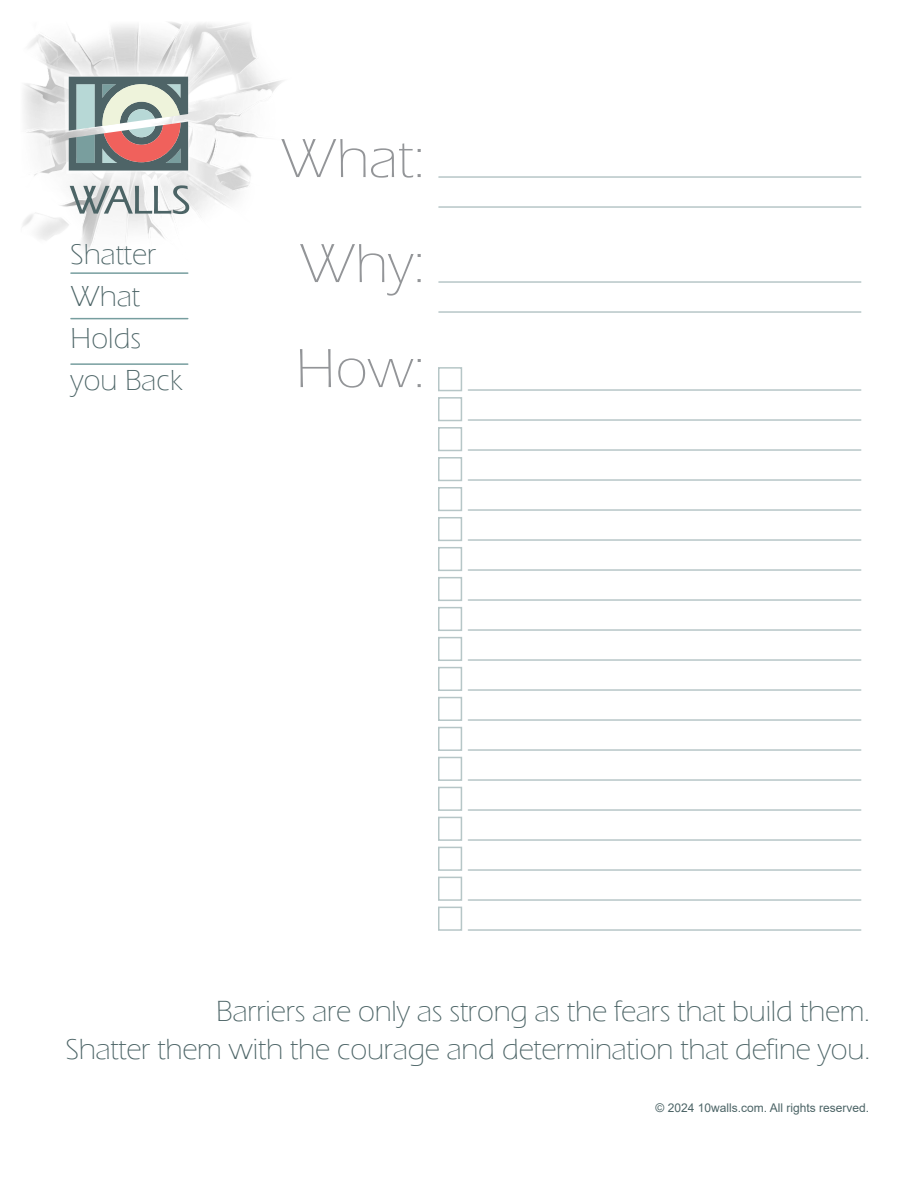
<style>
.page{position:relative;width:918px;height:1188px;background:#fff}
.page>*{position:absolute;margin:0;border:0;box-sizing:border-box;transform-origin:0 0}
.t1{font:300 57px "Eras ITC";color:#939598}
.t2{font:300 30px "Eras ITC";letter-spacing:-.01em;color:#4c6466}
.t3{font:300 29.85px/42px "Eras ITC";color:#4c6466}
.t4{font:12px "Arial";color:#4c6466}
</style>
<div class="page">
<hr style="left:439px;top:176px;width:422px;height:2px;background:#b6c6c7">
<hr style="left:439px;top:206px;width:422px;height:2px;background:#b6c6c7">
<hr style="left:439px;top:281px;width:422px;height:2px;background:#b6c6c7">
<hr style="left:439px;top:311px;width:422px;height:2px;background:#b6c6c7">
<hr style="left:468px;top:389px;width:393px;height:2px;background:#b6c6c7">
<hr style="left:468px;top:419px;width:393px;height:2px;background:#b6c6c7">
<hr style="left:468px;top:449px;width:393px;height:2px;background:#b6c6c7">
<hr style="left:468px;top:479px;width:393px;height:2px;background:#b6c6c7">
<hr style="left:468px;top:509px;width:393px;height:2px;background:#b6c6c7">
<hr style="left:468px;top:539px;width:393px;height:2px;background:#b6c6c7">
<hr style="left:468px;top:569px;width:393px;height:2px;background:#b6c6c7">
<hr style="left:468px;top:599px;width:393px;height:2px;background:#b6c6c7">
<hr style="left:468px;top:629px;width:393px;height:2px;background:#b6c6c7">
<hr style="left:468px;top:659px;width:393px;height:2px;background:#b6c6c7">
<hr style="left:468px;top:689px;width:393px;height:2px;background:#b6c6c7">
<hr style="left:468px;top:719px;width:393px;height:2px;background:#b6c6c7">
<hr style="left:468px;top:749px;width:393px;height:2px;background:#b6c6c7">
<hr style="left:468px;top:779px;width:393px;height:2px;background:#b6c6c7">
<hr style="left:468px;top:809px;width:393px;height:2px;background:#b6c6c7">
<hr style="left:468px;top:839px;width:393px;height:2px;background:#b6c6c7">
<hr style="left:468px;top:869px;width:393px;height:2px;background:#b6c6c7">
<hr style="left:468px;top:899px;width:393px;height:2px;background:#b6c6c7">
<hr style="left:468px;top:929px;width:393px;height:2px;background:#b6c6c7">
<div style="left:438px;top:367px;width:24px;height:24px;border:2px solid #b6c6c7"></div>
<div style="left:438px;top:907px;width:24px;height:24px;border:2px solid #b6c6c7"></div>
<div style="left:438px;top:397px;width:24px;height:24px;border:2px solid #b6c6c7"></div>
<div style="left:438px;top:427px;width:24px;height:24px;border:2px solid #b6c6c7"></div>
<div style="left:438px;top:457px;width:24px;height:24px;border:2px solid #b6c6c7"></div>
<div style="left:438px;top:487px;width:24px;height:24px;border:2px solid #b6c6c7"></div>
<div style="left:438px;top:517px;width:24px;height:24px;border:2px solid #b6c6c7"></div>
<div style="left:438px;top:547px;width:24px;height:24px;border:2px solid #b6c6c7"></div>
<div style="left:438px;top:577px;width:24px;height:24px;border:2px solid #b6c6c7"></div>
<div style="left:438px;top:607px;width:24px;height:24px;border:2px solid #b6c6c7"></div>
<div style="left:438px;top:637px;width:24px;height:24px;border:2px solid #b6c6c7"></div>
<div style="left:438px;top:667px;width:24px;height:24px;border:2px solid #b6c6c7"></div>
<div style="left:438px;top:697px;width:24px;height:24px;border:2px solid #b6c6c7"></div>
<div style="left:438px;top:727px;width:24px;height:24px;border:2px solid #b6c6c7"></div>
<div style="left:438px;top:757px;width:24px;height:24px;border:2px solid #b6c6c7"></div>
<div style="left:438px;top:787px;width:24px;height:24px;border:2px solid #b6c6c7"></div>
<div style="left:438px;top:817px;width:24px;height:24px;border:2px solid #b6c6c7"></div>
<div style="left:438px;top:847px;width:24px;height:24px;border:2px solid #b6c6c7"></div>
<div style="left:438px;top:877px;width:24px;height:24px;border:2px solid #b6c6c7"></div>
<img style="left:22px;top:22px;width:261px;height:252px">
<svg style="left:69px;top:77px;width:119px;height:94px"></svg>
<svg style="left:70px;top:185px;width:119px;height:29px"></svg>
<hr style="left:71px;top:272px;width:117px;height:2px;background:#779e9f">
<hr style="left:71px;top:318px;width:117px;height:1px;background:#779e9f">
<hr style="left:71px;top:363px;width:117px;height:2px;background:#779e9f">
<p class="t3" style="left:71px;top:234px;width:115px">Shatter<br>What<br>Holds you Back</p>
<p class="t1" style="left:281px;top:127px;width:149px">What:</p>
<p class="t1" style="left:300px;top:232px;width:130px">Why:</p>
<p class="t1" style="left:296px;top:337px;width:134px">How:</p>
<p class="t2" style="left:217px;top:995px;width:657px">Barriers are only as strong as the fears that build them.</p>
<p class="t2" style="left:66px;top:1033px;width:808px">Shatter them with the courage and determination that define you.</p>
<p class="t4" style="left:656px;top:1100px;width:215px">© 2024 10walls.com. All rights reserved.</p>
</div>
